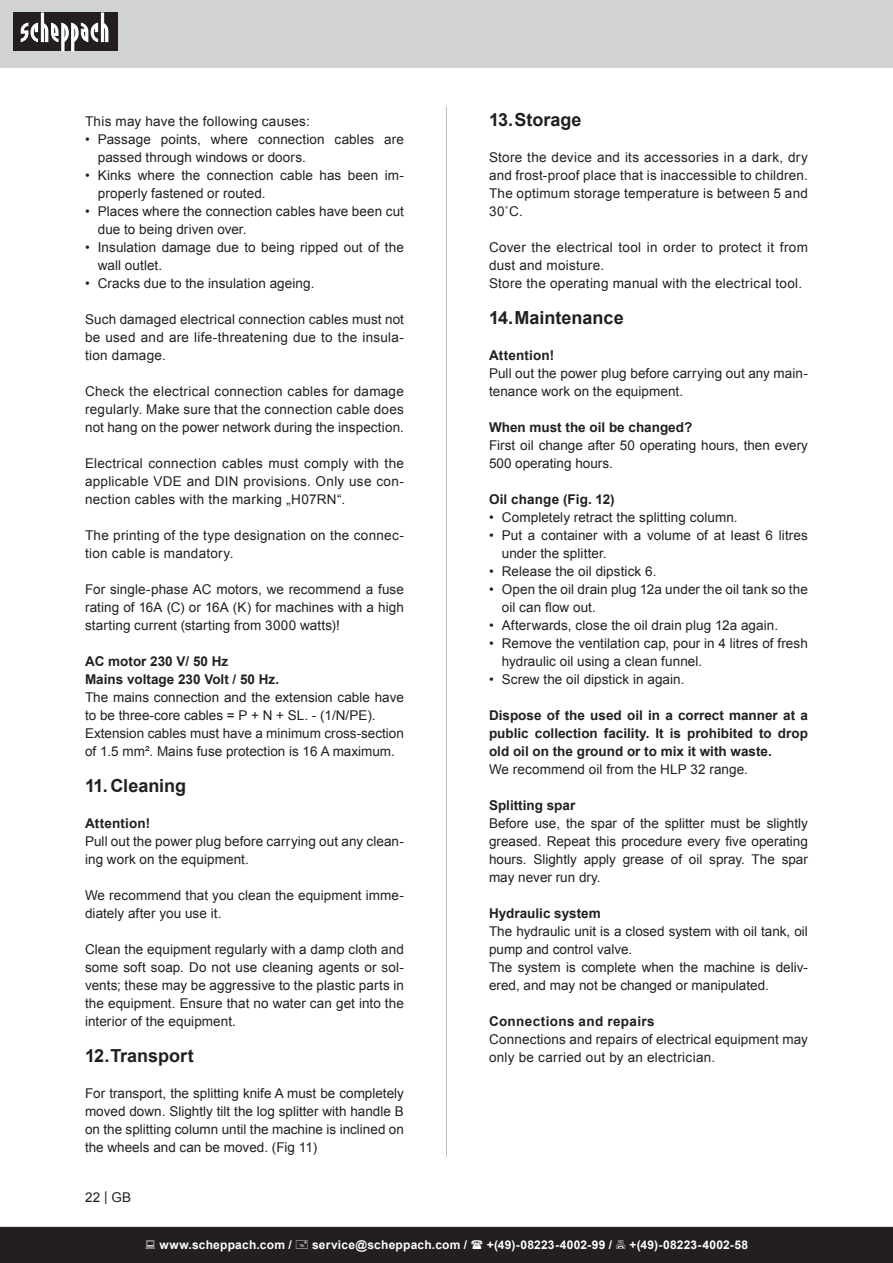
<style>
.page{position:relative;width:893px;height:1263px;background:#fff}
.page>*{position:absolute;margin:0;border:0;box-sizing:border-box;transform-origin:0 0}
.t1{font:700 18px "Arial";color:#231f20}
.t2{font:13.5px/18px "Arial";letter-spacing:.005em;color:#231f20}
.t3{font:700 13.5px/18px "Arial";color:#231f20;text-align:justify}
.t4{font:700 13.5px "Arial";letter-spacing:.025em;color:#231f20}
.t5{font:700 12px "Arial";letter-spacing:.02em;color:#fff}
</style>
<div class="page">
<div style="left:0;top:0;width:893px;height:67px;background:#d1d2d4"></div>
<div style="left:13px;top:13px;width:105px;height:38px;background:#231f20"></div>
<svg style="left:21px;top:13px;width:87px;height:38px"></svg>
<hr style="left:446px;top:106px;width:1px;height:1051px;background:#b9bdc0">
<div style="left:0;top:1227px;width:893px;height:36px;background:#231f20"></div>
<p class="t2" style="left:85px;top:112px;width:226px">This may have the following causes:</p>
<p class="t2" style="left:98px;top:130px;width:308px;text-indent:-13px">• Passage points, where connection cables are passed through windows or doors.</p>
<p class="t2" style="left:98px;top:166px;width:308px;text-indent:-13px">• Kinks where the connection cable has been im&shy;properly fastened or routed.</p>
<p class="t2" style="left:98px;top:202px;width:308px;text-indent:-13px">• Places where the connection cables have been cut due to being driven over.</p>
<p class="t2" style="left:98px;top:238px;width:308px;text-indent:-13px">• Insulation damage due to being ripped out of the wall outlet.</p>
<p class="t2" style="left:85px;top:274px;width:231px">• Cracks due to the insulation ageing.</p>
<p class="t2" style="left:85px;top:310px;width:320px;text-align:justify">Such damaged electrical connection cables must not be used and are life-threatening due to the insula&shy;tion damage.</p>
<p class="t2" style="left:85px;top:382px;width:320px;text-align:justify">Check the electrical connection cables for damage regularly. Make sure that the connection cable does not hang on the power network during the inspection.</p>
<p class="t2" style="left:85px;top:454px;width:320px;text-align:justify">Electrical connection cables must comply with the applicable VDE and DIN provisions. Only use con&shy;nection cables with the marking „H07RN“.</p>
<p class="t2" style="left:85px;top:526px;width:320px">The printing of the type designation on the connec&shy;tion cable is mandatory.</p>
<p class="t2" style="left:85px;top:580px;width:320px;text-align:justify">For single-phase AC motors, we recommend a fuse rating of 16A (C) or 16A (K) for machines with a high starting current (starting from 3000 watts)!</p>
<p class="t3" style="left:85px;top:653px;width:196px">AC motor 230 V/ 50 Hz<br>Mains voltage 230 Volt / 50 Hz.</p>
<p class="t2" style="left:85px;top:688px;width:320px">The mains connection and the extension cable have to be three-core cables = P + N + SL. - (1/N/PE).<br>Extension cables must have a minimum cross-section of 1.5 mm². Mains fuse protection is 16 A maximum.</p>
<h1 class="t1" style="left:85px;top:774px;width:103px">11. Cleaning</h1>
<p class="t3" style="left:85px;top:815px;width:67px">Attention!</p>
<p class="t2" style="left:85px;top:832px;width:320px">Pull out the power plug before carrying out any clean&shy;ing work on the equipment.</p>
<p class="t2" style="left:85px;top:886px;width:320px">We recommend that you clean the equipment imme&shy;diately after you use it.</p>
<p class="t2" style="left:85px;top:940px;width:320px;text-align:justify">Clean the equipment regularly with a damp cloth and some soft soap. Do not use cleaning agents or sol&shy;vents; these may be aggressive to the plastic parts in the equipment. Ensure that no water can get into the interior of the equipment.</p>
<h1 class="t1" style="left:85px;top:1044px;width:110px">12.Transport</h1>
<p class="t2" style="left:85px;top:1084px;width:320px;text-align:justify">For transport, the splitting knife A must be completely moved down. Slightly tilt the log splitter with handle B on the splitting column until the machine is inclined on the wheels and can be moved. (Fig 11)</p>
<p class="t2" style="left:85px;top:1188px;width:48px">22 | GB</p>
<h1 class="t1" style="left:489px;top:108px;width:94px">13.Storage</h1>
<p class="t2" style="left:489px;top:148px;width:320px;text-align:justify">Store the device and its accessories in a dark, dry and frost-proof place that is inaccessible to children.<br>The optimum storage temperature is between 5 and 30˚C.</p>
<p class="t2" style="left:489px;top:238px;width:320px">Cover the electrical tool in order to protect it from dust and moisture.<br>Store the operating manual with the electrical tool.</p>
<h1 class="t1" style="left:489px;top:306px;width:136px">14.Maintenance</h1>
<p class="t3" style="left:489px;top:347px;width:67px">Attention!</p>
<p class="t2" style="left:489px;top:364px;width:320px">Pull out the power plug before carrying out any main&shy;tenance work on the equipment.</p>
<p class="t3" style="left:489px;top:419px;width:205px">When must the oil be changed?</p>
<p class="t2" style="left:489px;top:436px;width:320px">First oil change after 50 operating hours, then every<br>500 operating hours.</p>
<p class="t3" style="left:489px;top:491px;width:127px">Oil change (Fig. 12)</p>
<p class="t2" style="left:489px;top:508px;width:250px">• Completely retract the splitting column.</p>
<p class="t2" style="left:502px;top:526px;width:308px;text-indent:-13px">• Put a container with a volume of at least 6 litres under the splitter.</p>
<p class="t2" style="left:489px;top:562px;width:169px">• Release the oil dipstick 6.</p>
<p class="t2" style="left:502px;top:580px;width:308px;text-indent:-13px">• Open the oil drain plug 12a under the oil tank so the oil can flow out.</p>
<p class="t2" style="left:489px;top:616px;width:291px">• Afterwards, close the oil drain plug 12a again.</p>
<p class="t2" style="left:502px;top:634px;width:308px;text-indent:-13px">• Remove the ventilation cap, pour in 4 litres of fresh hydraulic oil using a clean funnel.</p>
<p class="t2" style="left:489px;top:670px;width:197px">• Screw the oil dipstick in again.</p>
<p class="t3" style="left:489px;top:707px;width:320px">Dispose of the used oil in a correct manner at a public collection facility. It is prohibited to drop old oil on the ground or to mix it with waste.</p>
<p class="t2" style="left:489px;top:760px;width:260px">We recommend oil from the HLP 32 range.</p>
<p class="t3" style="left:489px;top:797px;width:88px">Splitting spar</p>
<p class="t2" style="left:489px;top:814px;width:320px;text-align:justify">Before use, the spar of the splitter must be slightly greased. Repeat this procedure every five operating hours. Slightly apply grease of oil spray. The spar may never run dry.</p>
<p class="t3" style="left:489px;top:905px;width:113px">Hydraulic system</p>
<p class="t2" style="left:489px;top:922px;width:320px">The hydraulic unit is a closed system with oil tank, oil pump and control valve.<br>The system is complete when the machine is deliv&shy;ered, and may not be changed or manipulated.</p>
<p class="t4" style="left:489px;top:1012px;width:167px">Connections and repairs</p>
<p class="t2" style="left:489px;top:1030px;width:320px">Connections and repairs of electrical equipment may only be carried out by an electrician.</p>
<p class="t5" style="left:159px;top:1236px;width:134px">www.scheppach.com /</p>
<p class="t5" style="left:312px;top:1236px;width:157px">service@scheppach.com /</p>
<p class="t5" style="left:487px;top:1236px;width:127px">+(49)-08223-4002-99 /</p>
<p class="t5" style="left:629px;top:1236px;width:120px">+(49)-08223-4002-58</p>
</div>
